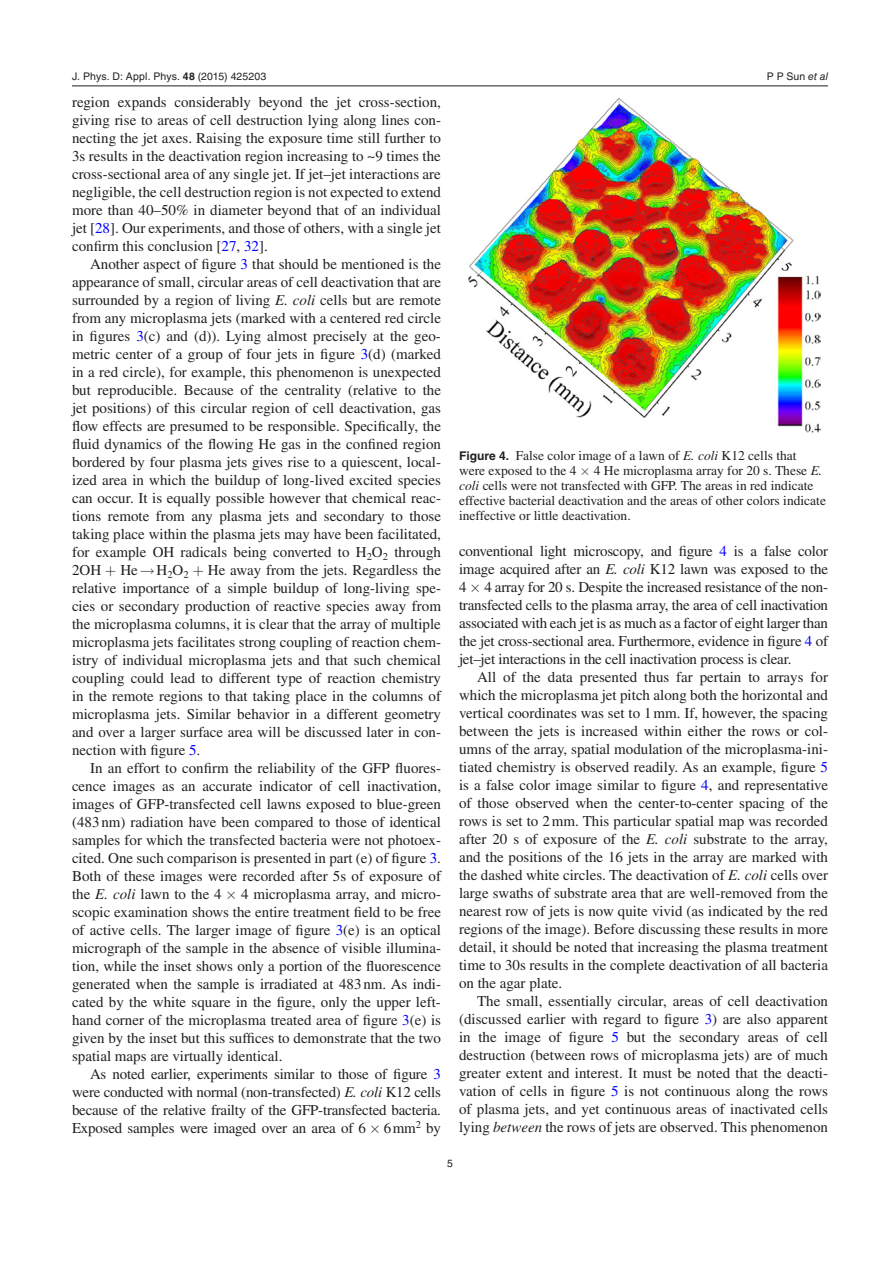
<style>
.page{position:relative;width:893px;height:1263px;background:#fff}
.page>*{position:absolute;margin:0;border:0;box-sizing:border-box;transform-origin:0 0}
.t1{font:15px/18px "Times LT Std";color:#231f20;text-align:justify}
.t2{font:13.5px/15px "Times LT Std";color:#231f20}
.t3{font:10.5px "Helvetica LT Std";letter-spacing:.01em;color:#231f20}
.s1{font-family:"Helvetica";font-weight:700}
.s2{font-family:"Helvetica"}
.s3{font-family:"STIX General"}
.s4{color:#00f}
.s5{font-style:italic}
.s6{font-family:"Helvetica LT Std";font-weight:700;font-size:12px}
</style>
<div class="page">
<hr style="left:72px;top:86px;width:756px;height:1px;background:#231f20">
<img style="left:468px;top:98px;width:352px;height:334px">
<p class="t3" style="left:72px;top:70px;width:196px">J. Phys. D: Appl. Phys. <span class="s1">48</span> (<span class="s2">2015</span>) 425203</p>
<p class="t1" style="left:72px;top:93px;width:371px">region expands considerably beyond the jet cross-section, giving rise to areas of cell destruction lying along lines con&shy;necting the jet axes. Raising the exposure time still further to 3s results in the deactivation region increasing to ~9 times the cross-sectional area of any single jet. If jet–jet interactions are negligible, the cell destruction region is not expected to extend more than 40<span class="s3">–</span>50% in diameter beyond that of an individual jet [<span class="s4">28</span>]. Our experiments, and those of others, with a single jet confirm this conclusion [<span class="s4">27</span>, <span class="s4">32</span>].</p>
<p class="t1" style="left:72px;top:255px;width:371px;text-indent:18px">Another aspect of figure <span class="s4">3</span> that should be mentioned is the appearance of small, circular areas of cell deactivation that are surrounded by a region of living <span class="s5">E. coli</span> cells but are remote from any microplasma jets (marked with a centered red circle in figures <span class="s4">3</span>(c) and (d)). Lying almost precisely at the geo&shy;metric center of a group of four jets in figure <span class="s4">3</span>(d) (marked in a red circle), for example, this phenomenon is unexpected but reproducible. Because of the centrality (relative to the jet positions) of this circular region of cell deactivation, gas flow effects are presumed to be responsible. Specifically, the fluid dynamics of the flowing He gas in the confined region bordered by four plasma jets gives rise to a quiescent, local&shy;ized area in which the buildup of long-lived excited species can occur. It is equally possible however that chemical reac&shy;tions remote from any plasma jets and secondary to those taking place within the plasma jets may have been facilitated, for example OH radicals being converted to H<sub>2</sub>O<sub>2</sub> through 2OH</p>
<p class="t1" style="left:72px;top:561px;width:371px;text-indent:136px">He away from the jets. Regardless the relative importance of a simple buildup of long-living spe&shy;cies or secondary production of reactive species away from the microplasma columns, it is clear that the array of multiple microplasma jets facilitates strong coupling of reaction chem&shy;istry of individual microplasma jets and that such chemical coupling could lead to different type of reaction chemistry in the remote regions to that taking place in the columns of microplasma jets. Similar behavior in a different geometry and over a larger surface area will be discussed later in con&shy;nection with figure <span class="s4">5</span>.</p>
<p class="t1" style="left:72px;top:759px;width:371px;text-indent:18px">In an effort to confirm the reliability of the GFP fluores&shy;cence images as an accurate indicator of cell inactivation, images of GFP-transfected cell lawns exposed to blue-green (483 nm) radiation have been compared to those of identical samples for which the transfected bacteria were not photoex&shy;cited. One such comparison is presented in part (e) of figure <span class="s4">3</span>.<br>Both of these images were recorded after 5s of exposure of the <span class="s5">E. coli</span> lawn to the 4</p>
<p class="t1" style="left:120px;top:561px;width:70px">He→H<sub>2</sub>O<sub>2</sub></p>
<p class="t1" style="left:72px;top:885px;width:371px;text-indent:169px">4 microplasma array, and micro&shy;scopic examination shows the entire treatment field to be free of active cells. The larger image of figure <span class="s4">3</span>(e) is an optical micrograph of the sample in the absence of visible illumina&shy;tion, while the inset shows only a portion of the fluorescence generated when the sample is irradiated at 483nm. As indi&shy;cated by the white square in the figure, only the upper left&shy;hand corner of the microplasma treated area of figure <span class="s4">3</span>(e) is given by the inset but this suffices to demonstrate that the two spatial maps are virtually identical.</p>
<p class="t1" style="left:72px;top:1065px;width:370px;text-indent:18px">As noted earlier, experiments similar to those of figure <span class="s4">3 </span>were conducted with normal (non-transfected) <span class="s5">E. coli</span> K12 cells because of the relative frailty of the GFP-transfected bacteria.<br>Exposed samples were imaged over an area of 6 6mm<sup>2</sup> by</p>
<p class="t3" style="left:767px;top:70px;width:63px">P P Sun <span class="s5">et al</span></p>
<p class="t2" style="left:459px;top:448px;width:339px"><span class="s6">Figure 4.</span> False color image of a lawn of <span class="s5">E. coli</span> K12 cells that were exposed to the 4</p>
<p class="t2" style="left:459px;top:463px;width:368px;text-indent:135px">4 He microplasma array for 20 s. These <span class="s5">E. coli</span> cells were not transfected with GFP. The areas in red indicate effective bacterial deactivation and the areas of other colors indicate ineffective or little deactivation.</p>
<p class="t1" style="left:459px;top:541px;width:371px">conventional light microscopy, and figure <span class="s4">4</span> is a false color image acquired after an <span class="s5">E. coli</span> K12 lawn was exposed to the 4 4 array for 20 s. Despite the increased resistance of the non&shy;transfected cells to the plasma array, the area of cell inactivation associated with each jet is as much as a factor of eight larger than the jet cross-sectional area. Furthermore, evidence in figure <span class="s4">4</span> of jet–jet interactions in the cell inactivation process is clear.</p>
<p class="t1" style="left:459px;top:667px;width:371px;text-indent:18px">All of the data presented thus far pertain to arrays for which the microplasma jet pitch along both the horizontal and vertical coordinates was set to 1mm. If, however, the spacing between the jets is increased within either the rows or col&shy;umns of the array, spatial modulation of the microplasma-ini&shy;tiated chemistry is observed readily. As an example, figure <span class="s4">5 </span>is a false color image similar to figure <span class="s4">4</span>, and representative of those observed when the center-to-center spacing of the rows is set to 2mm. This particular spatial map was recorded after 20 s of exposure of the <span class="s5">E. coli</span> substrate to the array, and the positions of the 16 jets in the array are marked with the dashed white circles. The deactivation of <span class="s5">E. coli</span> cells over large swaths of substrate area that are well-removed from the nearest row of jets is now quite vivid (as indicated by the red regions of the image). Before discussing these results in more detail, it should be noted that increasing the plasma treatment time to 30s results in the complete deactivation of all bacteria on the agar plate.</p>
<p class="t1" style="left:459px;top:991px;width:371px;text-indent:18px">The small, essentially circular, areas of cell deactivation (discussed earlier with regard to figure <span class="s4">3</span>) are also apparent in the image of figure <span class="s4">5</span> but the secondary areas of cell destruction (between rows of microplasma jets) are of much greater extent and interest. It must be noted that the deacti&shy;vation of cells in figure <span class="s4">5</span> is not continuous along the rows of plasma jets, and yet continuous areas of inactivated cells lying <span class="s5">between</span> the rows of jets are observed. This phenomenon</p>
<p class="t3" style="left:447px;top:1157px;width:7px">5</p>
</div>
